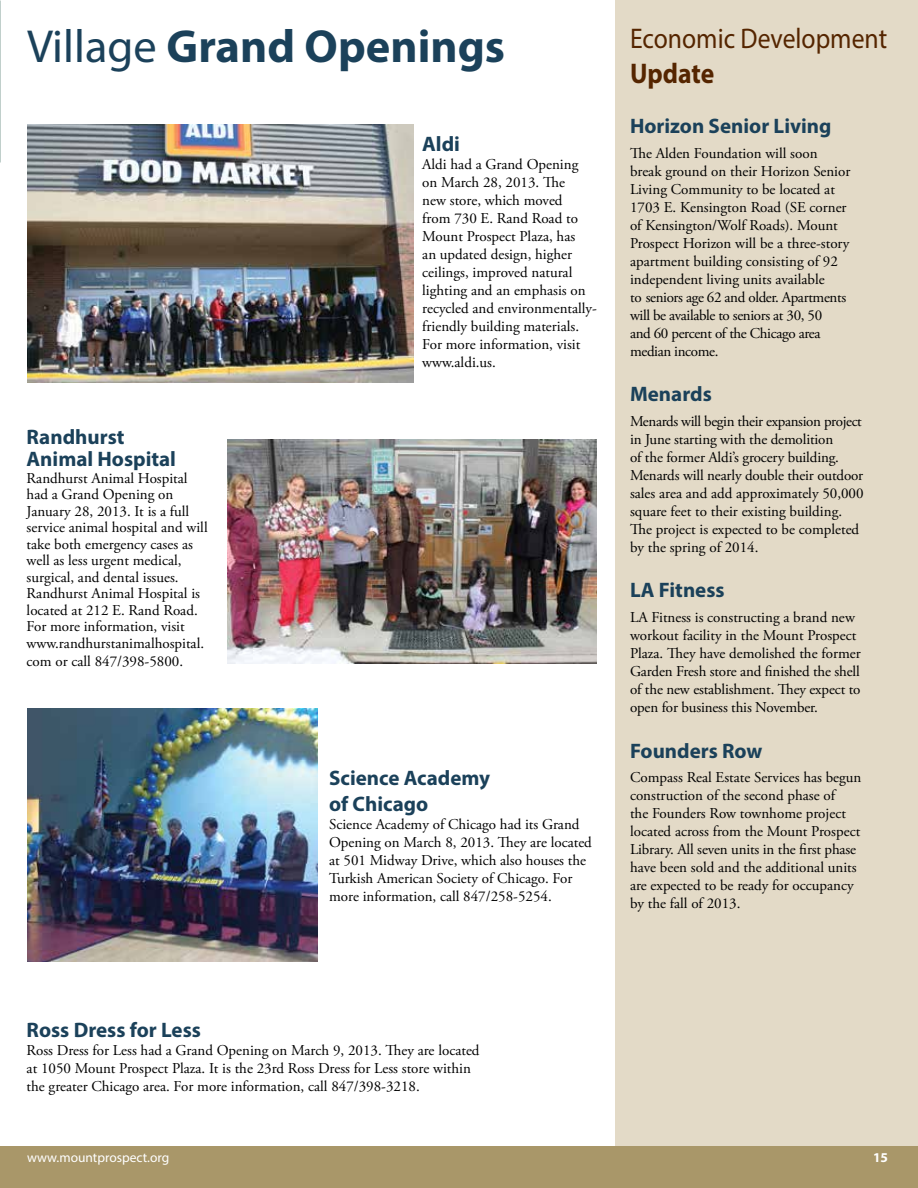
<style>
.page{position:relative;width:918px;height:1188px;background:#fff}
.page>*{position:absolute;margin:0;border:0;box-sizing:border-box;transform-origin:0 0}
.t1{font:700 46.5px "Myriad Pro";color:#1b415a}
.t2{font:28.5px "Myriad Pro";color:#552500;scale:.9 1}
.t3{font:700 28.5px "Myriad Pro";color:#552500;scale:.9 1}
.t4{font:700 21px/22.5px "Myriad Pro";color:#1b415a}
.t5{font:15px/18px "Adobe Garamond Pro";color:#000}
.t6{font:700 13.5px "Myriad Pro";color:#fff}
.t7{font:12px "Arial";color:#fff}
.s1{font-weight:400}
.s2{font-family:"Arial";font-size:12px}
</style>
<div class="page">
<div style="left:615px;top:0;width:303px;height:1172px;background:#e3dac7"></div>
<div style="left:0;top:1146px;width:918px;height:42px;background:#a99769"></div>
<img style="left:27px;top:124px;width:387px;height:258px">
<img style="left:227px;top:440px;width:369px;height:223px">
<img style="left:27px;top:708px;width:290px;height:253px">
<h1 class="t1" style="left:27px;top:16px;width:480px"><span class="s1">Village</span> Grand Openings</h1>
<h3 class="t4" style="left:27px;top:425px;width:151px">Randhurst<br>Animal Hospital</h3>
<p class="t5" style="left:27px;top:470px;width:183px;line-height:16.5px">Randhurst Animal Hospital had a Grand Opening on<br>January 28, 2013. It is a full service animal hospital and will take both emergency cases as well as less urgent medical, surgical, and dental issues.<br>Randhurst Animal Hospital is located at 212 E. Rand Road.<br>For more information, visit www.randhurstanimalhospital.</p>
<p class="t5" style="left:27px;top:652px;width:158px">com or call 847/398-5800.</p>
<h3 class="t4" style="left:422px;top:132px;width:39px">Aldi</h3>
<p class="t5" style="left:422px;top:155px;width:176px">Aldi had a Grand Opening on March 28, 2013. The<br>new store, which moved<br>from 730 E. Rand Road to<br>Mount Prospect Plaza, has<br>an updated design, higher ceilings, improved natural lighting and an emphasis on recycled and environmentally&shy;friendly building materials.<br>For more information, visit www.aldi.us.</p>
<h3 class="t4" style="left:329px;top:765px;width:163px;line-height:25.2px">Science Academy of Chicago</h3>
<p class="t5" style="left:329px;top:815px;width:264px">Science Academy of Chicago had its Grand Opening on March 8, 2013. They are located at 501 Midway Drive, which also houses the Turkish American Society of Chicago. For more information, call 847/258-5254.</p>
<h2 class="t2" style="left:630px;top:21px;width:287px">Economic Development</h2>
<h2 class="t3" style="left:630px;top:54px;width:95px">Update</h2>
<h3 class="t4" style="left:630px;top:114px;width:203px">Horizon Senior Living</h3>
<p class="t5" style="left:630px;top:144px;width:222px">The Alden Foundation will soon break ground on their Horizon Senior Living Community to be located at 1703 E. Kensington Road (SE corner of Kensington/Wolf Roads). Mount Prospect Horizon will be a three-story apartment building consisting of 92 independent living units available<br>to seniors age 62 and older. Apartments will be available to seniors at 30, 50<br>and 60 percent of the Chicago area median income.</p>
<h3 class="t4" style="left:630px;top:382px;width:83px">Menards</h3>
<p class="t5" style="left:630px;top:413px;width:235px">Menards will begin their expansion project in June starting with the demolition<br>of the former Aldi’s grocery building.<br>Menards will nearly double their outdoor sales area and add approximately 50,000 square feet to their existing building.<br>The project is expected to be completed by the spring of 2014.</p>
<h3 class="t4" style="left:630px;top:578px;width:96px">LA Fitness</h3>
<p class="t5" style="left:630px;top:609px;width:232px">LA Fitness is constructing a brand new workout facility in the Mount Prospect Plaza. They have demolished the former Garden Fresh store and finished the shell of the new establishment. They expect to open for business this November.</p>
<h3 class="t4" style="left:630px;top:739px;width:134px">Founders Row</h3>
<p class="t5" style="left:630px;top:769px;width:233px">Compass Real Estate Services has begun construction of the second phase of<br>the Founders Row townhome project located across from the Mount Prospect Library. All seven units in the first phase have been sold and the additional units are expected to be ready for occupancy by the fall of 2013.</p>
<h3 class="t4" style="left:27px;top:1018px;width:176px">Ross Dress for Less</h3>
<p class="t5" style="left:27px;top:1042px;width:454px">Ross Dress for Less had a Grand Opening on March 9, 2013. They are located at 1050 Mount Prospect Plaza. It is the 23rd Ross Dress for Less store within the greater Chicago area. For more information, call 847/398-3218.</p>
<p class="t7" style="left:27px;top:1148px;width:130px">www.mountprospect.org</p>
<p class="t6" style="left:873px;top:1148px;width:16px">15<span class="s2">19</span></p>
</div>
